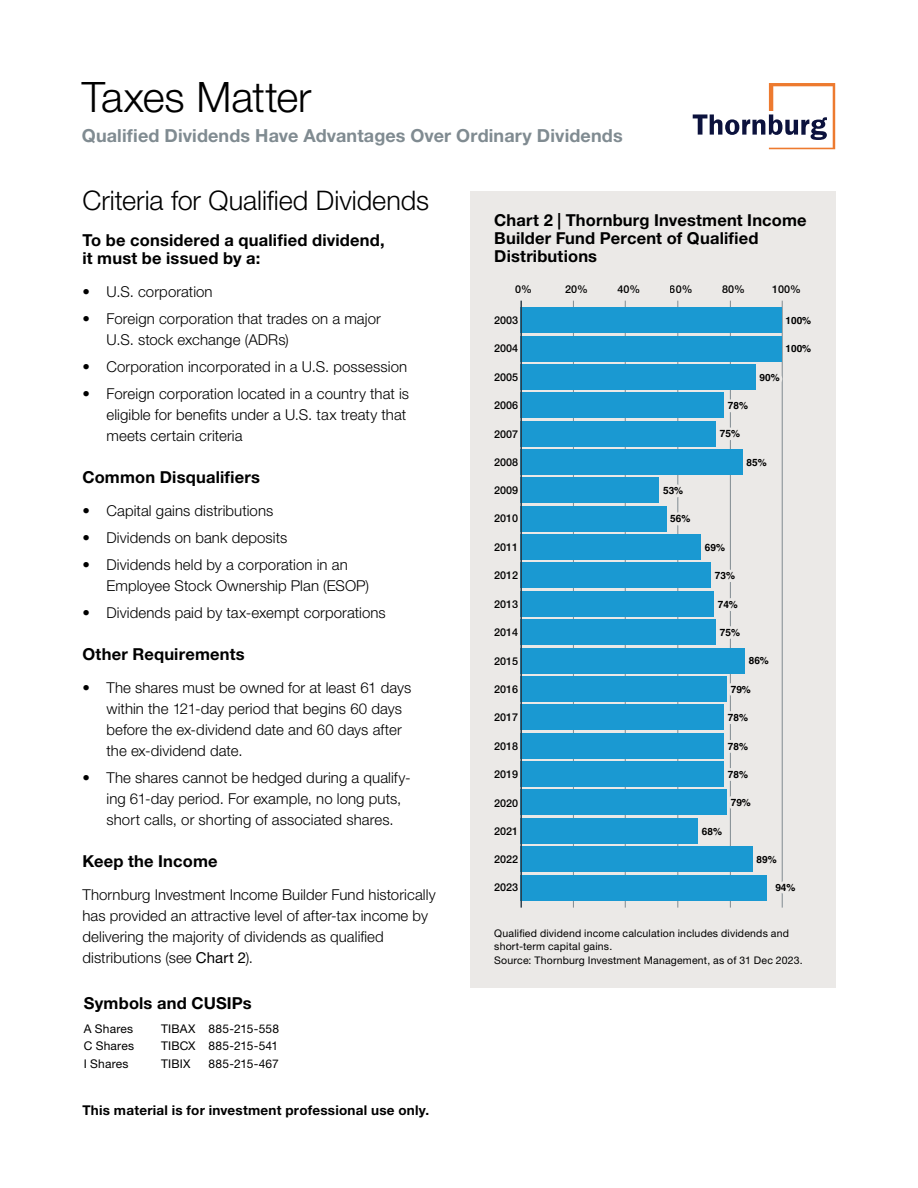
<style>
.page{position:relative;width:918px;height:1188px;background:#fff}
.page>*{position:absolute;margin:0;border:0;box-sizing:border-box;transform-origin:0 0}
.t1{font:300 42px "Helvetica Neue LT Std";letter-spacing:-.005em;color:#000}
.t2{font:300 27px "Helvetica Neue LT Std";color:#000}
.t3{font:700 18px "Helvetica Neue LT Std";letter-spacing:.005em;color:#808b91}
.t4{font:700 16.5px/18px "Helvetica Neue LT Std";letter-spacing:.01em;color:#000}
.t5{font:300 15px/21px "Helvetica Neue LT Std";letter-spacing:.005em;color:#000}
.t6{font:700 13.5px "Helvetica Neue LT Std";letter-spacing:.02em;color:#000}
.t7{font:12px "Helvetica Neue LT Std";letter-spacing:.015em;color:#000}
.t8{font:500 10.8px "Helvetica Neue LT Std";color:#000}
.t9{font:10.5px/13.5px "Helvetica Neue LT Std";letter-spacing:.02em;color:#000}
.t10{font:700 10.05px "Helvetica";color:#000}
.s1{font-weight:400}
</style>
<div class="page">
<svg style="left:693px;top:83px;width:142px;height:66px"></svg>
<div style="left:470px;top:191px;width:366px;height:797px;background:#ebe9e7"></div>
<hr style="left:573px;top:301px;width:1px;height:607px;background:#808b91">
<hr style="left:625px;top:301px;width:1px;height:607px;background:#808b91">
<hr style="left:678px;top:301px;width:1px;height:607px;background:#808b91">
<hr style="left:730px;top:301px;width:1px;height:607px;background:#808b91">
<hr style="left:782px;top:301px;width:1px;height:607px;background:#808b91">
<div style="left:521px;top:308px;width:261px;height:25px;background:#1a99d2"></div>
<div style="left:521px;top:336px;width:261px;height:25px;background:#1a99d2"></div>
<div style="left:521px;top:364px;width:235px;height:25px;background:#1a99d2"></div>
<div style="left:521px;top:393px;width:203px;height:25px;background:#1a99d2"></div>
<div style="left:521px;top:421px;width:195px;height:25px;background:#1a99d2"></div>
<div style="left:521px;top:449px;width:222px;height:26px;background:#1a99d2"></div>
<div style="left:521px;top:478px;width:138px;height:25px;background:#1a99d2"></div>
<div style="left:521px;top:506px;width:146px;height:25px;background:#1a99d2"></div>
<div style="left:521px;top:534px;width:180px;height:26px;background:#1a99d2"></div>
<div style="left:521px;top:563px;width:190px;height:25px;background:#1a99d2"></div>
<div style="left:521px;top:591px;width:193px;height:25px;background:#1a99d2"></div>
<div style="left:521px;top:620px;width:195px;height:25px;background:#1a99d2"></div>
<div style="left:521px;top:648px;width:224px;height:25px;background:#1a99d2"></div>
<div style="left:521px;top:676px;width:206px;height:26px;background:#1a99d2"></div>
<div style="left:521px;top:705px;width:203px;height:25px;background:#1a99d2"></div>
<div style="left:521px;top:733px;width:203px;height:25px;background:#1a99d2"></div>
<div style="left:521px;top:761px;width:203px;height:26px;background:#1a99d2"></div>
<div style="left:521px;top:790px;width:206px;height:25px;background:#1a99d2"></div>
<div style="left:521px;top:818px;width:177px;height:25px;background:#1a99d2"></div>
<div style="left:521px;top:847px;width:232px;height:25px;background:#1a99d2"></div>
<div style="left:521px;top:875px;width:246px;height:25px;background:#1a99d2"></div>
<hr style="left:521px;top:301px;width:1px;height:607px;background:#2c3c48">
<svg style="left:641px;top:309px;width:142px;height:505px"></svg>
<svg style="left:695px;top:820px;width:35px;height:87px"></svg>
<svg style="left:749px;top:844px;width:34px;height:55px"></svg>
<h1 class="t1" style="left:82px;top:72px;width:231px">Taxes Matter</h1>
<p class="t3" style="left:82px;top:125px;width:543px">Qualified Dividends Have Advantages Over Ordinary Dividends</p>
<h2 class="t2" style="left:82px;top:184px;width:348px">Criteria for Qualified Dividends</h2>
<p class="t4" style="left:82px;top:231px;width:304px">To be considered a qualified dividend, it must be issued by a:</p>
<p class="t5" style="left:82px;top:281px;width:132px">• U.S. corporation</p>
<p class="t5" style="left:106px;top:308px;width:276px;text-indent:-24px">• Foreign corporation that trades on a major<br>U.S. stock exchange (ADRs)</p>
<p class="t5" style="left:82px;top:356px;width:326px">• Corporation incorporated in a U.S. possession</p>
<p class="t5" style="left:106px;top:383px;width:304px;text-indent:-24px">• Foreign corporation located in a country that is eligible for benefits under a U.S. tax treaty that meets certain criteria</p>
<p class="t4" style="left:82px;top:468px;width:179px">Common Disqualifiers</p>
<p class="t5" style="left:82px;top:500px;width:192px">• Capital gains distributions</p>
<p class="t5" style="left:82px;top:527px;width:206px">• Dividends on bank deposits</p>
<p class="t5" style="left:106px;top:554px;width:264px;text-indent:-24px">• Dividends held by a corporation in an<br>Employee Stock Ownership Plan (ESOP)</p>
<p class="t5" style="left:82px;top:602px;width:305px">• Dividends paid by tax-exempt corporations</p>
<p class="t4" style="left:82px;top:645px;width:164px">Other Requirements</p>
<p class="t5" style="left:106px;top:677px;width:306px;text-indent:-24px">• The shares must be owned for at least 61 days within the 121-day period that begins 60 days before the ex-dividend date and 60 days after the ex-dividend date.</p>
<p class="t5" style="left:106px;top:767px;width:306px;text-indent:-24px">• The shares cannot be hedged during a qualify&shy;ing 61-day period. For example, no long puts, short calls, or shorting of associated shares.</p>
<p class="t4" style="left:82px;top:852px;width:137px">Keep the Income</p>
<p class="t5" style="left:82px;top:884px;width:355px">Thornburg Investment Income Builder Fund historically has provided an attractive level of after-tax income by delivering the majority of dividends as qualified distributions (see <span class="s1">Chart 2</span>).</p>
<p class="t4" style="left:84px;top:994px;width:170px">Symbols and CUSIPs</p>
<p class="t7" style="left:84px;top:1021px;width:51px">A Shares</p>
<p class="t7" style="left:161px;top:1021px;width:119px">TIBAX 885-215-558</p>
<p class="t7" style="left:84px;top:1039px;width:52px">C Shares</p>
<p class="t7" style="left:161px;top:1039px;width:119px">TIBCX 885-215-541</p>
<p class="t7" style="left:84px;top:1057px;width:46px">I Shares</p>
<p class="t7" style="left:161px;top:1057px;width:31px">TIBIX</p>
<p class="t7" style="left:209px;top:1057px;width:72px">885-215-467</p>
<p class="t6" style="left:82px;top:1102px;width:348px">This material is for investment professional use only.</p>
<p class="t4" style="left:494px;top:211px;width:314px">Chart 2 | Thornburg Investment Income<br>Builder Fund Percent of Qualified<br>Distributions</p>
<p class="t8" style="left:515px;top:282px;width:18px">0%</p>
<p class="t8" style="left:565px;top:282px;width:24px">20%</p>
<p class="t8" style="left:618px;top:282px;width:24px">40%</p>
<p class="t8" style="left:670px;top:282px;width:24px">60%</p>
<p class="t8" style="left:722px;top:282px;width:24px">80%</p>
<p class="t8" style="left:772px;top:282px;width:30px">100%</p>
<p class="t10" style="left:785px;top:315px;width:27px">100%</p>
<p class="t10" style="left:785px;top:343px;width:27px">100%</p>
<p class="t10" style="left:760px;top:371px;width:22px">90%</p>
<p class="t10" style="left:728px;top:400px;width:22px">78%</p>
<p class="t10" style="left:720px;top:428px;width:22px">75%</p>
<p class="t10" style="left:747px;top:457px;width:22px">85%</p>
<p class="t10" style="left:663px;top:485px;width:22px">53%</p>
<p class="t10" style="left:670px;top:513px;width:22px">56%</p>
<p class="t10" style="left:705px;top:542px;width:22px">69%</p>
<p class="t10" style="left:715px;top:570px;width:22px">73%</p>
<p class="t10" style="left:718px;top:598px;width:22px">74%</p>
<p class="t10" style="left:720px;top:627px;width:22px">75%</p>
<p class="t10" style="left:749px;top:655px;width:22px">86%</p>
<p class="t10" style="left:731px;top:683px;width:22px">79%</p>
<p class="t10" style="left:728px;top:711px;width:22px">78%</p>
<p class="t10" style="left:728px;top:740px;width:22px">78%</p>
<p class="t10" style="left:728px;top:768px;width:22px">78%</p>
<p class="t10" style="left:731px;top:796px;width:22px">79%</p>
<p class="t10" style="left:702px;top:825px;width:22px">68%</p>
<p class="t10" style="left:757px;top:853px;width:22px">89%</p>
<p class="t10" style="left:775px;top:881px;width:22px">94%</p>
<p class="t9" style="left:494px;top:926px;width:310px">Qualified dividend income calculation includes dividends and short-term capital gains.<br>Source: Thornburg Investment Management, as of 31 Dec 2023.</p>
<p class="t8" style="left:494px;top:314px;width:26px">2003</p>
<p class="t8" style="left:494px;top:342px;width:26px">2004</p>
<p class="t8" style="left:494px;top:371px;width:26px">2005</p>
<p class="t8" style="left:494px;top:399px;width:26px">2006</p>
<p class="t8" style="left:494px;top:428px;width:26px">2007</p>
<p class="t8" style="left:494px;top:456px;width:26px">2008</p>
<p class="t8" style="left:494px;top:484px;width:26px">2009</p>
<p class="t8" style="left:494px;top:512px;width:26px">2010</p>
<p class="t8" style="left:494px;top:541px;width:26px">2011</p>
<p class="t8" style="left:494px;top:569px;width:26px">2012</p>
<p class="t8" style="left:494px;top:597px;width:26px">2013</p>
<p class="t8" style="left:494px;top:626px;width:26px">2014</p>
<p class="t8" style="left:494px;top:654px;width:26px">2015</p>
<p class="t8" style="left:494px;top:683px;width:26px">2016</p>
<p class="t8" style="left:494px;top:711px;width:26px">2017</p>
<p class="t8" style="left:494px;top:740px;width:26px">2018</p>
<p class="t8" style="left:494px;top:768px;width:26px">2019</p>
<p class="t8" style="left:494px;top:797px;width:26px">2020</p>
<p class="t8" style="left:494px;top:824px;width:26px">2021</p>
<p class="t8" style="left:494px;top:853px;width:26px">2022</p>
<p class="t8" style="left:494px;top:881px;width:26px">2023</p>
</div>
